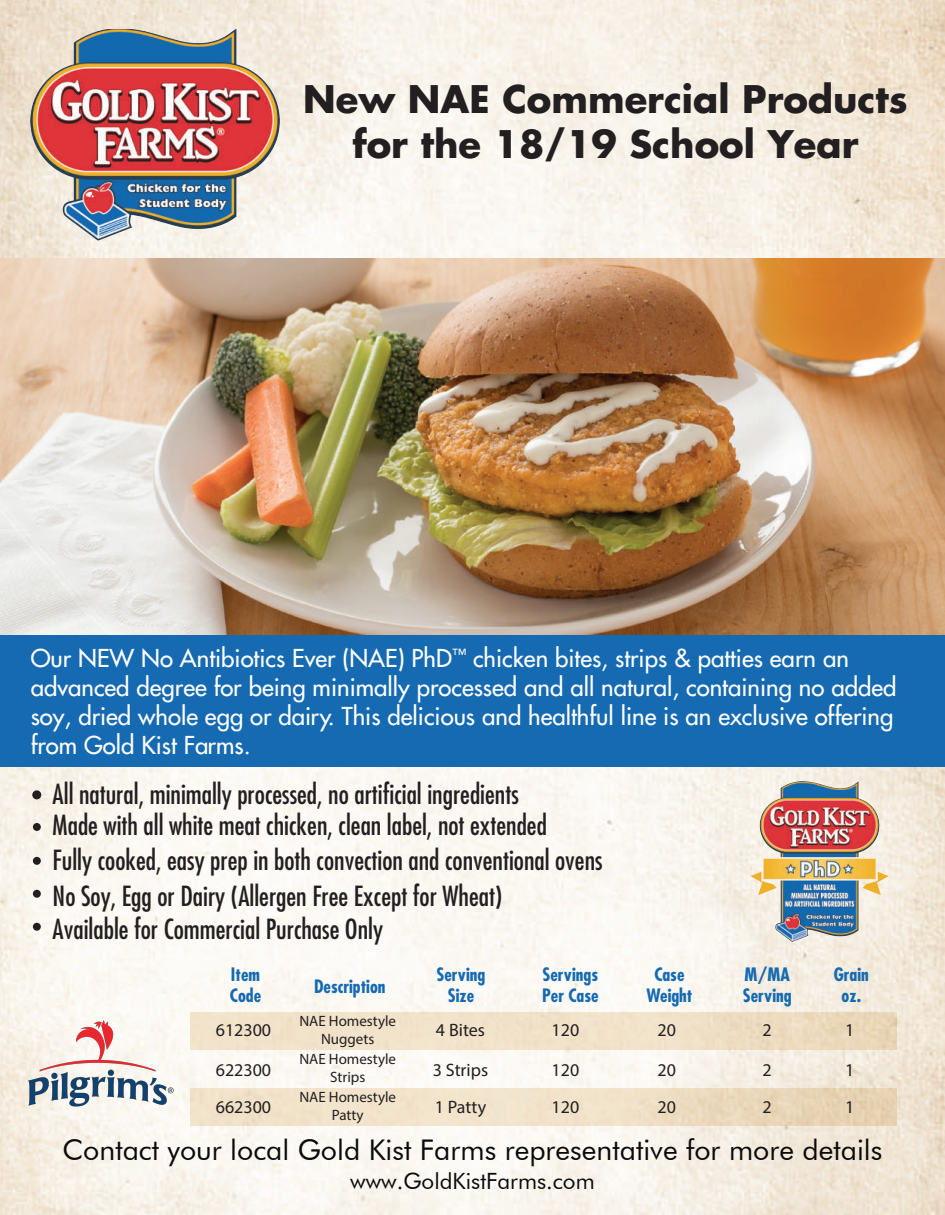
<style>
.page{position:relative;width:945px;height:1215px;background:#fff}
.page>*{position:absolute;margin:0;border:0;box-sizing:border-box;transform-origin:0 0}
.t1{font:700 37.05px/44.4px "Futura LT";color:#231f20;text-align:center}
.t2{font:28.5px "Futura BT";color:#090a09}
.t3{font:condensed 27px/31.5px "Futura LT";color:#231f20}
.t4{font:24px/28.8px "Futura LT";color:#fff}
.t5{font:22.35px "Futura BT";color:#090a09}
.t6{font:700 condensed 18px/21.6px "Futura";color:#156ab1;text-align:center}
.t7{font:18px "Myriad Pro";color:#231f20}
.t8{font:15px/18px "Myriad Pro";color:#231f20;text-align:center}
</style>
<div class="page">
<img style="left:0;top:0;width:945px;height:1215px">
<img style="left:0;top:258px;width:945px;height:377px">
<img style="left:31px;top:29px;width:248px;height:211px">
<div style="left:0;top:635px;width:945px;height:131px;background:#156ab1"></div>
<div style="left:32px;top:790px;width:9px;height:9px;background:#231f20;border-radius:50%"></div>
<div style="left:33px;top:823px;width:8px;height:8px;background:#231f20;border-radius:50%"></div>
<div style="left:33px;top:857px;width:8px;height:8px;background:#231f20;border-radius:50%"></div>
<div style="left:33px;top:890px;width:8px;height:8px;background:#231f20;border-radius:50%"></div>
<div style="left:33px;top:923px;width:8px;height:8px;background:#231f20;border-radius:50%"></div>
<div style="left:191px;top:1012px;width:706px;height:37px;background:linear-gradient(to right,#f4e6cf,#ecdabe)"></div>
<div style="left:191px;top:1089px;width:706px;height:37px;background:linear-gradient(to right,#f5e8d2,#e8d5b6)"></div>
<img style="left:0;top:987px;width:198px;height:157px">
<img style="left:751px;top:781px;width:138px;height:161px">
<h1 class="t1" style="left:303px;top:77px;width:606px">New NAE Commercial Products for the 18/19 School Year</h1>
<p class="t4" style="left:31px;top:644px;width:867px">Our NEW No Antibiotics Ever (NAE) PhD<sup>™</sup> chicken bites, strips &amp; patties earn an advanced degree for being minimally processed and all natural, containing no added soy, dried whole egg or dairy. This delicious and healthful line is an exclusive offering from Gold Kist Farms.</p>
<p class="t3" style="left:53px;top:778px;width:496px">All natural, minimally processed, no artificial ingredients<br>Made with all white meat chicken, clean label, not extended</p>
<p class="t3" style="left:53px;top:842px;width:551px;line-height:35.7px">Fully cooked, easy prep in both convection and conventional ovens<br>No Soy, Egg or Dairy (Allergen Free Except for Wheat)</p>
<p class="t3" style="left:53px;top:913px;width:332px">Available for Commercial Purchase Only</p>
<p class="t6" style="left:437px;top:963px;width:50px">Serving<br>Size</p>
<p class="t6" style="left:542px;top:963px;width:58px;text-align:left">Servings<br>Per Case</p>
<p class="t6" style="left:646px;top:963px;width:47px">Case<br>Weight</p>
<p class="t6" style="left:743px;top:963px;width:50px;text-align:left">M/MA<br>Serving</p>
<p class="t6" style="left:834px;top:963px;width:36px">Grain oz.</p>
<p class="t7" style="left:436px;top:1019px;width:51px">4 Bites</p>
<p class="t7" style="left:552px;top:1019px;width:29px">120</p>
<p class="t7" style="left:658px;top:1019px;width:20px">20</p>
<p class="t7" style="left:763px;top:1019px;width:11px">2</p>
<p class="t7" style="left:845px;top:1019px;width:11px">1</p>
<p class="t7" style="left:433px;top:1059px;width:57px">3 Strips</p>
<p class="t6" style="left:230px;top:963px;width:33px;text-align:left">Item<br>Code</p>
<p class="t7" style="left:216px;top:1019px;width:57px">612300</p>
<p class="t6" style="left:314px;top:975px;width:73px">Description</p>
<p class="t8" style="left:299px;top:1011px;width:98px">NAE Homestyle<br>Nuggets</p>
<p class="t8" style="left:299px;top:1050px;width:98px">NAE Homestyle<br>Strips</p>
<p class="t7" style="left:216px;top:1059px;width:57px">622300</p>
<p class="t7" style="left:552px;top:1059px;width:29px">120</p>
<p class="t7" style="left:658px;top:1059px;width:20px">20</p>
<p class="t7" style="left:763px;top:1059px;width:11px">2</p>
<p class="t7" style="left:845px;top:1059px;width:11px">1</p>
<p class="t7" style="left:216px;top:1096px;width:57px">662300</p>
<p class="t8" style="left:299px;top:1088px;width:98px">NAE Homestyle<br>Patty</p>
<p class="t7" style="left:435px;top:1096px;width:53px">1 Patty</p>
<p class="t7" style="left:552px;top:1096px;width:29px">120</p>
<p class="t7" style="left:658px;top:1096px;width:20px">20</p>
<p class="t7" style="left:763px;top:1096px;width:11px">2</p>
<p class="t7" style="left:845px;top:1096px;width:11px">1</p>
<p class="t2" style="left:63px;top:1133px;width:821px">Contact your local Gold Kist Farms representative for more details</p>
<p class="t5" style="left:350px;top:1168px;width:246px">www.GoldKistFarms.com</p>
</div>
